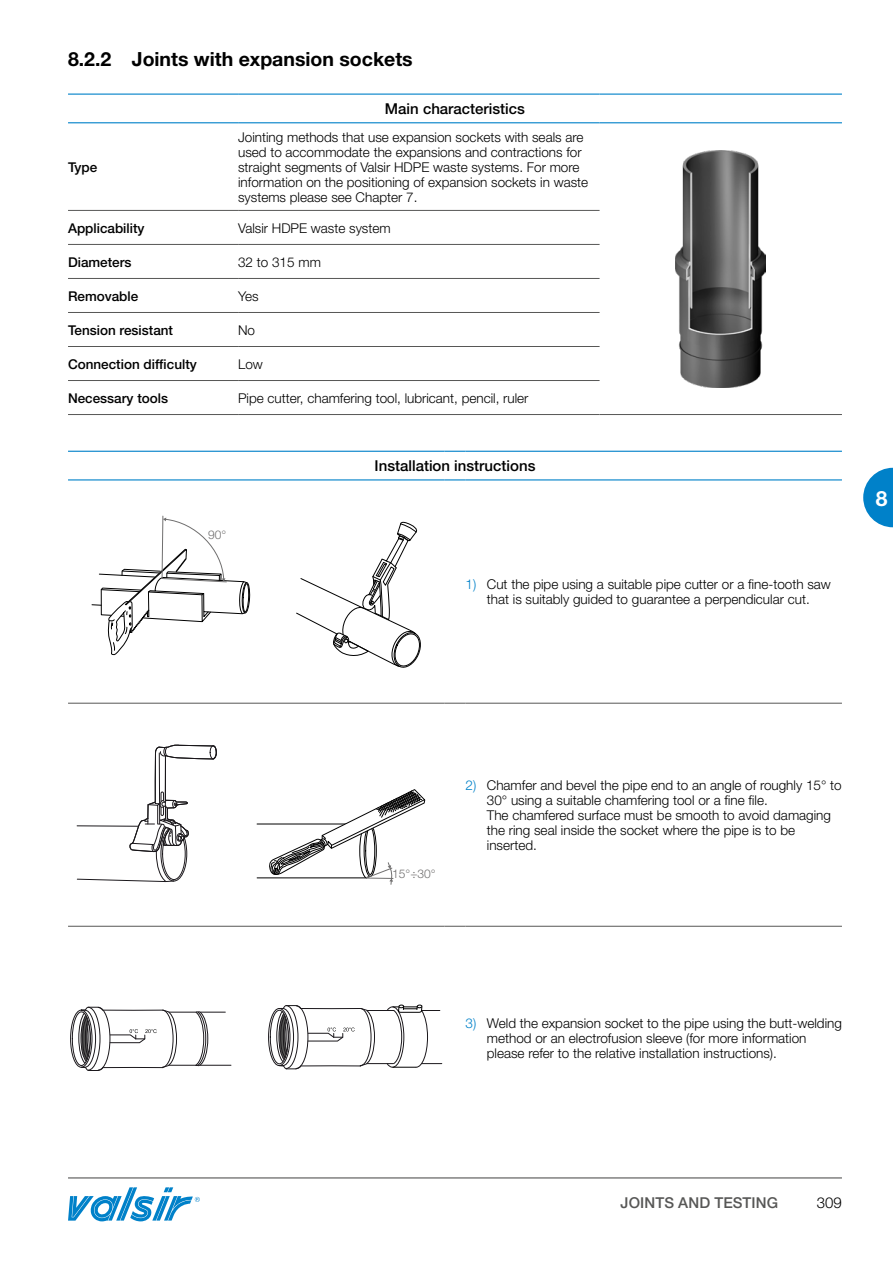
<style>
.page{position:relative;width:893px;height:1263px;background:#fff}
.page>*{position:absolute;margin:0;border:0;box-sizing:border-box;transform-origin:0 0}
.t1{font:700 21px "Helvetica Neue LT";color:#fff}
.t2{font:700 19.5px "Helvetica Neue LT";color:#000}
.t3{font:500 15px "Helvetica Neue LT";color:#000}
.t4{font:500 15px "Helvetica Neue LT";letter-spacing:.005em;color:#575756}
.t5{font:300 15px "Helvetica Neue LT";color:#000}
.t6{font:300 13.5px/15px "Helvetica Neue LT";color:#000}
.t7{font:500 13.5px "Helvetica Neue LT";color:#000}
.t8{font:300 12px "Helvetica Neue LT";color:#706f6f}
.s1{color:#0081c9}
</style>
<div class="page">
<hr style="left:68px;top:1177px;width:774px;height:1px;background:#575756">
<svg style="left:68px;top:1187px;width:132px;height:34px"></svg>
<svg style="left:863px;top:468px;width:30px;height:59px"></svg>
<hr style="left:68px;top:210px;width:170px;height:1px;background:#575756">
<hr style="left:238px;top:210px;width:362px;height:1px;background:#575756">
<hr style="left:68px;top:244px;width:170px;height:1px;background:#575756">
<hr style="left:238px;top:244px;width:362px;height:1px;background:#575756">
<hr style="left:68px;top:278px;width:170px;height:1px;background:#575756">
<hr style="left:238px;top:278px;width:362px;height:1px;background:#575756">
<hr style="left:68px;top:312px;width:170px;height:1px;background:#575756">
<hr style="left:238px;top:312px;width:362px;height:1px;background:#575756">
<hr style="left:68px;top:346px;width:170px;height:1px;background:#575756">
<hr style="left:238px;top:346px;width:362px;height:1px;background:#575756">
<hr style="left:68px;top:380px;width:170px;height:1px;background:#575756">
<hr style="left:238px;top:380px;width:362px;height:1px;background:#575756">
<hr style="left:68px;top:414px;width:170px;height:1px;background:#575756">
<hr style="left:238px;top:414px;width:362px;height:1px;background:#575756">
<hr style="left:600px;top:414px;width:242px;height:1px;background:#575756">
<hr style="left:68px;top:94px;width:170px;height:1px;background:#0081c9">
<hr style="left:238px;top:94px;width:362px;height:1px;background:#0081c9">
<hr style="left:600px;top:94px;width:242px;height:1px;background:#0081c9">
<hr style="left:68px;top:122px;width:170px;height:1px;background:#0081c9">
<hr style="left:238px;top:122px;width:362px;height:1px;background:#0081c9">
<hr style="left:600px;top:122px;width:242px;height:1px;background:#0081c9">
<img style="left:676px;top:150px;width:90px;height:237px">
<hr style="left:68px;top:703px;width:376px;height:1px;background:#575756">
<svg style="left:444px;top:703px;width:22px;height:1px"></svg>
<hr style="left:466px;top:703px;width:376px;height:1px;background:#575756">
<hr style="left:68px;top:926px;width:376px;height:1px;background:#575756">
<svg style="left:444px;top:926px;width:22px;height:1px"></svg>
<hr style="left:466px;top:926px;width:376px;height:1px;background:#575756">
<hr style="left:68px;top:451px;width:376px;height:1px;background:#0081c9">
<svg style="left:444px;top:451px;width:22px;height:1px"></svg>
<hr style="left:466px;top:451px;width:376px;height:1px;background:#0081c9">
<hr style="left:68px;top:479px;width:376px;height:1px;background:#0081c9">
<svg style="left:444px;top:479px;width:22px;height:1px"></svg>
<hr style="left:466px;top:479px;width:376px;height:1px;background:#0081c9">
<svg style="left:92px;top:515px;width:158px;height:141px"></svg>
<svg style="left:296px;top:521px;width:125px;height:147px"></svg>
<div style="left:210px;top:745px;width:7px;height:14px;border:1px solid #1b181c;border-radius:50%"></div>
<svg style="left:77px;top:745px;width:139px;height:138px"></svg>
<svg style="left:256px;top:789px;width:170px;height:95px"></svg>
<svg style="left:70px;top:1006px;width:162px;height:65px"></svg>
<svg style="left:268px;top:1005px;width:174px;height:64px"></svg>
<h2 class="t2" style="left:68px;top:47px;width:346px">8.2.2 Joints with expansion sockets</h2>
<p class="t3" style="left:385px;top:100px;width:142px">Main characteristics</p>
<p class="t7" style="left:68px;top:159px;width:31px">Type</p>
<p class="t6" style="left:238px;top:129px;width:352px">Jointing methods that use expansion sockets with seals are used to accommodate the expansions and contractions for straight segments of Valsir HDPE waste systems. For more information on the positioning of expansion sockets in waste systems please see Chapter 7.</p>
<p class="t7" style="left:68px;top:220px;width:78px">Applicability</p>
<p class="t6" style="left:238px;top:220px;width:154px">Valsir HDPE waste system</p>
<p class="t7" style="left:68px;top:254px;width:65px">Diameters</p>
<p class="t6" style="left:238px;top:254px;width:84px">32 to 315 mm</p>
<p class="t7" style="left:68px;top:288px;width:72px">Removable</p>
<p class="t6" style="left:238px;top:288px;width:22px">Yes</p>
<p class="t7" style="left:68px;top:322px;width:107px">Tension resistant</p>
<p class="t6" style="left:238px;top:322px;width:19px">No</p>
<p class="t7" style="left:68px;top:356px;width:130px">Connection difficulty</p>
<p class="t6" style="left:238px;top:356px;width:26px">Low</p>
<p class="t7" style="left:68px;top:390px;width:102px">Necessary tools</p>
<p class="t6" style="left:238px;top:390px;width:292px">Pipe cutter, chamfering tool, lubricant, pencil, ruler</p>
<p class="t8" style="left:208px;top:527px;width:20px">90°</p>
<p class="t3" style="left:375px;top:457px;width:162px">Installation instructions</p>
<p class="t6" style="left:466px;top:577px;width:367px;text-align:center"><span class="s1">1)</span> Cut the pipe using a suitable pipe cutter or a fine-tooth saw that is suitably guided to guarantee a perpendicular cut.</p>
<h1 class="t1" style="left:876px;top:485px;width:13px">8</h1>
<p class="t8" style="left:392px;top:867px;width:45px">15°÷30°</p>
<p class="t6" style="left:487px;top:777px;width:356px;text-indent:-21px"><span class="s1">2)</span> Chamfer and bevel the pipe end to an angle of roughly 15° to 30° using a suitable chamfering tool or a fine file.<br>The chamfered surface must be smooth to avoid damaging the ring seal inside the socket where the pipe is to be inserted.</p>
<p class="t6" style="left:487px;top:1015px;width:357px;text-indent:-21px"><span class="s1">3)</span> Weld the expansion socket to the pipe using the butt-welding method or an electrofusion sleeve (for more information please refer to the relative installation instructions).</p>
<p class="t4" style="left:621px;top:1193px;width:159px">JOINTS AND TESTING</p>
<p class="t5" style="left:817px;top:1193px;width:27px">309</p>
</div>
